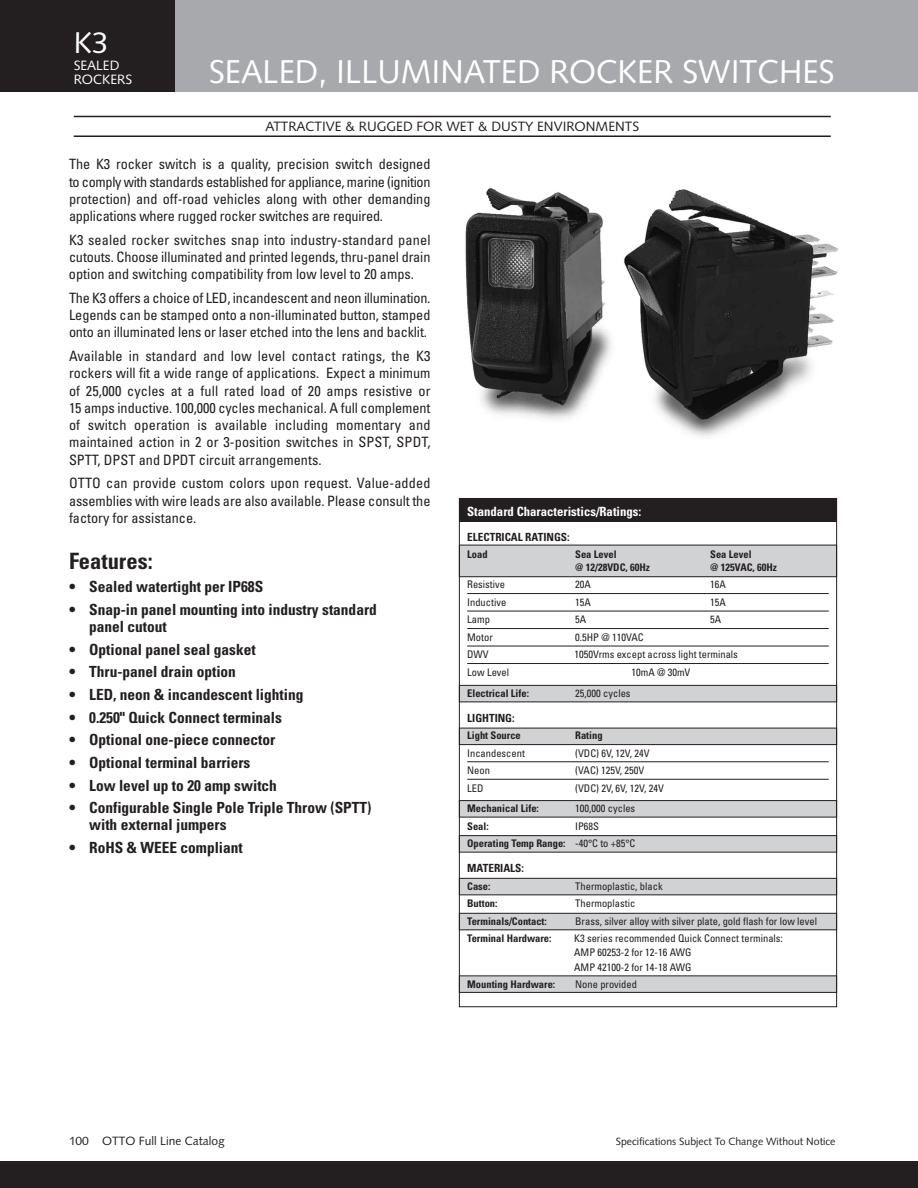
<style>
.page{position:relative;width:918px;height:1188px;background:#fff}
.page>*{position:absolute;margin:0;border:0;box-sizing:border-box;transform-origin:0 0}
.t1{font:33px "Syntax";color:#fff}
.t2{font:30px "Syntax";color:#fff}
.t3{font:700 condensed 22.5px "Univers";color:#231f20}
.t4{font:700 condensed 15.3px/17.2px "Univers";color:#231f20}
.t5{font:condensed 14.25px/17.2px "Univers";letter-spacing:-.005em;color:#231f20;text-align:justify}
.t6{font:13.5px "Syntax";color:#231f20}
.t7{font:13.5px/13.5px "Syntax";color:#fff}
.t8{font:700 condensed 12.75px "Univers";color:#fff}
.t9{font:12px "Syntax";color:#231f20}
.t10{font:700 condensed 11.25px "Univers";color:#231f20}
.t11{font:condensed 10.5px/14.2px "Univers";color:#231f20}
.t12{font:700 condensed 10.5px/17.5px "Univers";color:#231f20}
.t13{font:10.5px "Syntax";color:#231f20}
.s1{font-weight:400}
</style>
<div class="page">
<div style="left:0;top:0;width:918px;height:92px;background:#a8a9ad"></div>
<div style="left:0;top:0;width:176px;height:92px;background:#231f20"></div>
<div style="left:0;top:1161px;width:918px;height:27px;background:#231f20"></div>
<hr style="left:74px;top:116px;width:757px;height:1px;background:#231f20">
<hr style="left:74px;top:135px;width:757px;height:2px;background:#231f20">
<img style="left:465px;top:188px;width:374px;height:249px">
<div style="left:459px;top:545px;width:378px;height:32px;background:#d1d2d4"></div>
<div style="left:459px;top:545px;width:378px;height:32px;border:1px solid #231f20"></div>
<div style="left:459px;top:685px;width:378px;height:17px;background:#d1d2d4"></div>
<div style="left:459px;top:685px;width:378px;height:17px;border:1px solid #231f20"></div>
<div style="left:459px;top:728px;width:378px;height:17px;background:#d1d2d4"></div>
<div style="left:459px;top:728px;width:378px;height:17px;border:1px solid #231f20"></div>
<div style="left:459px;top:801px;width:378px;height:16px;background:#d1d2d4"></div>
<div style="left:459px;top:800px;width:378px;height:17px;border:1px solid #231f20"></div>
<div style="left:459px;top:836px;width:378px;height:16px;background:#d1d2d4"></div>
<div style="left:459px;top:835px;width:378px;height:18px;border:1px solid #231f20"></div>
<div style="left:459px;top:878px;width:378px;height:17px;background:#d1d2d4"></div>
<div style="left:459px;top:878px;width:378px;height:17px;border:1px solid #231f20"></div>
<div style="left:459px;top:913px;width:378px;height:17px;background:#d1d2d4"></div>
<div style="left:459px;top:913px;width:378px;height:17px;border:1px solid #231f20"></div>
<div style="left:459px;top:976px;width:378px;height:16px;background:#d1d2d4"></div>
<div style="left:459px;top:975px;width:378px;height:18px;border:1px solid #231f20"></div>
<div style="left:459px;top:499px;width:378px;height:23px;background:#231f20"></div>
<hr style="left:467px;top:593px;width:362px;height:1px;background:#231f20">
<hr style="left:467px;top:611px;width:362px;height:1px;background:#231f20">
<hr style="left:467px;top:628px;width:362px;height:1px;background:#231f20">
<hr style="left:467px;top:646px;width:362px;height:1px;background:#231f20">
<hr style="left:467px;top:663px;width:362px;height:1px;background:#231f20">
<hr style="left:467px;top:761px;width:362px;height:1px;background:#231f20">
<hr style="left:467px;top:779px;width:362px;height:1px;background:#231f20">
<p class="t2" style="left:74px;top:30px;width:36px">K3</p>
<p class="t7" style="left:74px;top:60px;width:60px">SEALED<br>ROCKERS</p>
<p class="t1" style="left:209px;top:59px;width:628px">SEALED, ILLUMINATED ROCKER SWITCHES</p>
<p class="t6" style="left:265px;top:121px;width:375px">ATTRACTIVE &amp; RUGGED FOR WET &amp; DUSTY ENVIRONMENTS</p>
<p class="t5" style="left:69px;top:157px;width:363px">The K3 rocker switch is a quality, precision switch designed to comply with standards established for appliance, marine (ignition protection) and off-road vehicles along with other demanding applications where rugged rocker switches are required.</p>
<p class="t5" style="left:69px;top:232px;width:363px">K3 sealed rocker switches snap into industry-standard panel cutouts. Choose illuminated and printed legends, thru-panel drain option and switching compatibility from low level to 20 amps.</p>
<p class="t5" style="left:69px;top:290px;width:363px">The K3 offers a choice of LED, incandescent and neon illumination.<br>Legends can be stamped onto a non-illuminated button, stamped onto an illuminated lens or laser etched into the lens and backlit.</p>
<p class="t5" style="left:69px;top:349px;width:363px">Available in standard and low level contact ratings, the K3 rockers will fit a wide range of applications. Expect a minimum of 25,000 cycles at a full rated load of 20 amps resistive or 15 amps inductive. 100,000 cycles mechanical. A full complement of switch operation is available including momentary and maintained action in 2 or 3-position switches in SPST, SPDT, SPTT, DPST and DPDT circuit arrangements.</p>
<p class="t5" style="left:69px;top:476px;width:363px">OTTO can provide custom colors upon request. Value-added assemblies with wire leads are also available. Please consult the factory for assistance.</p>
<p class="t3" style="left:69px;top:553px;width:85px">Features:</p>
<p class="t4" style="left:69px;top:579px;width:196px">• Sealed watertight per IP68S</p>
<p class="t4" style="left:89px;top:602px;width:289px;text-indent:-20px">• Snap-in panel mounting into industry standard panel cutout</p>
<p class="t4" style="left:69px;top:642px;width:188px">• Optional panel seal gasket</p>
<p class="t4" style="left:69px;top:664px;width:168px">• Thru-panel drain option</p>
<p class="t4" style="left:69px;top:687px;width:236px">• LED, neon &amp; incandescent lighting</p>
<p class="t4" style="left:69px;top:710px;width:215px">• 0.250" Quick Connect terminals</p>
<p class="t4" style="left:69px;top:732px;width:208px">• Optional one-piece connector</p>
<p class="t4" style="left:69px;top:755px;width:183px">• Optional terminal barriers</p>
<p class="t4" style="left:69px;top:778px;width:209px">• Low level up to 20 amp switch</p>
<p class="t4" style="left:89px;top:800px;width:284px;text-indent:-20px">• Configurable Single Pole Triple Throw (SPTT) with external jumpers</p>
<p class="t4" style="left:69px;top:840px;width:175px">• RoHS &amp; WEEE compliant</p>
<p class="t8" style="left:467px;top:506px;width:176px">Standard Characteristics/Ratings:</p>
<p class="t10" style="left:467px;top:532px;width:104px">ELECTRICAL RATINGS:</p>
<p class="t12" style="left:467px;top:546px;width:22px">Load</p>
<p class="t12" style="left:575px;top:546px;width:43px">Sea Level</p>
<p class="t12" style="left:710px;top:546px;width:43px">Sea Level</p>
<p class="t12" style="left:575px;top:559px;width:76px">@ 12/28VDC, 60Hz</p>
<p class="t12" style="left:710px;top:559px;width:68px">@ 125VAC, 60Hz</p>
<p class="t11" style="left:467px;top:578px;width:39px">Resistive</p>
<p class="t11" style="left:575px;top:578px;width:17px">20A</p>
<p class="t11" style="left:710px;top:578px;width:17px">16A</p>
<p class="t11" style="left:467px;top:596px;width:41px">Inductive</p>
<p class="t11" style="left:575px;top:596px;width:17px">15A</p>
<p class="t11" style="left:710px;top:596px;width:17px">15A</p>
<p class="t11" style="left:467px;top:613px;width:24px">Lamp</p>
<p class="t11" style="left:575px;top:613px;width:13px">5A</p>
<p class="t11" style="left:710px;top:613px;width:13px">5A</p>
<p class="t11" style="left:467px;top:631px;width:27px">Motor</p>
<p class="t11" style="left:575px;top:631px;width:70px">0.5HP @ 110VAC</p>
<p class="t11" style="left:467px;top:648px;width:23px">DWV</p>
<p class="t11" style="left:574px;top:648px;width:165px">1050Vrms except across light terminals</p>
<p class="t11" style="left:467px;top:666px;width:43px">Low Level</p>
<p class="t11" style="left:632px;top:666px;width:60px">10mA @ 30mV</p>
<p class="t12" style="left:467px;top:685px;width:63px">Electrical Life:</p>
<p class="t11" style="left:575px;top:687px;width:57px">25,000 cycles</p>
<p class="t10" style="left:467px;top:713px;width:49px">LIGHTING:</p>
<p class="t12" style="left:467px;top:727px;width:55px">Light Source</p>
<p class="t12" style="left:575px;top:727px;width:29px">Rating</p>
<p class="t11" style="left:467px;top:747px;width:59px">Incandescent</p>
<p class="t11" style="left:575px;top:747px;width:76px">(VDC) 6V, 12V, 24V</p>
<p class="t11" style="left:467px;top:764px;width:24px">Neon</p>
<p class="t11" style="left:575px;top:764px;width:71px">(VAC) 125V, 250V</p>
<p class="t11" style="left:467px;top:782px;width:18px">LED</p>
<p class="t11" style="left:575px;top:782px;width:90px">(VDC) 2V, 6V, 12V, 24V</p>
<p class="t12" style="left:467px;top:801px;width:73px">Mechanical Life:</p>
<p class="t11" style="left:575px;top:802px;width:62px">100,000 cycles</p>
<p class="t12" style="left:467px;top:818px;width:23px">Seal:</p>
<p class="t12" style="left:467px;top:818px;width:170px;text-indent:108px"><span class="s1">IP68S<br></span>Operating Temp Range: <span class="s1">-40°C to +85°C</span></p>
<p class="t10" style="left:467px;top:864px;width:58px">MATERIALS:</p>
<p class="t12" style="left:467px;top:878px;width:25px">Case:</p>
<p class="t11" style="left:575px;top:880px;width:89px">Thermoplastic, black</p>
<p class="t12" style="left:467px;top:896px;width:32px">Button:</p>
<p class="t11" style="left:575px;top:897px;width:62px">Thermoplastic</p>
<p class="t12" style="left:467px;top:913px;width:81px">Terminals/Contact:</p>
<p class="t11" style="left:575px;top:915px;width:243px">Brass, silver alloy with silver plate, gold flash for low level</p>
<p class="t12" style="left:467px;top:931px;width:86px">Terminal Hardware:</p>
<p class="t11" style="left:574px;top:932px;width:210px">K3 series recommended Quick Connect terminals:<br>AMP 60253-2 for 12-16 AWG<br>AMP 42100-2 for 14-18 AWG</p>
<p class="t12" style="left:467px;top:977px;width:90px">Mounting Hardware:</p>
<p class="t11" style="left:575px;top:978px;width:63px">None provided</p>
<p class="t9" style="left:69px;top:1136px;width:157px">100 OTTO Full Line Catalog</p>
<p class="t13" style="left:616px;top:1137px;width:221px">Specifications Subject To Change Without Notice</p>
</div>
